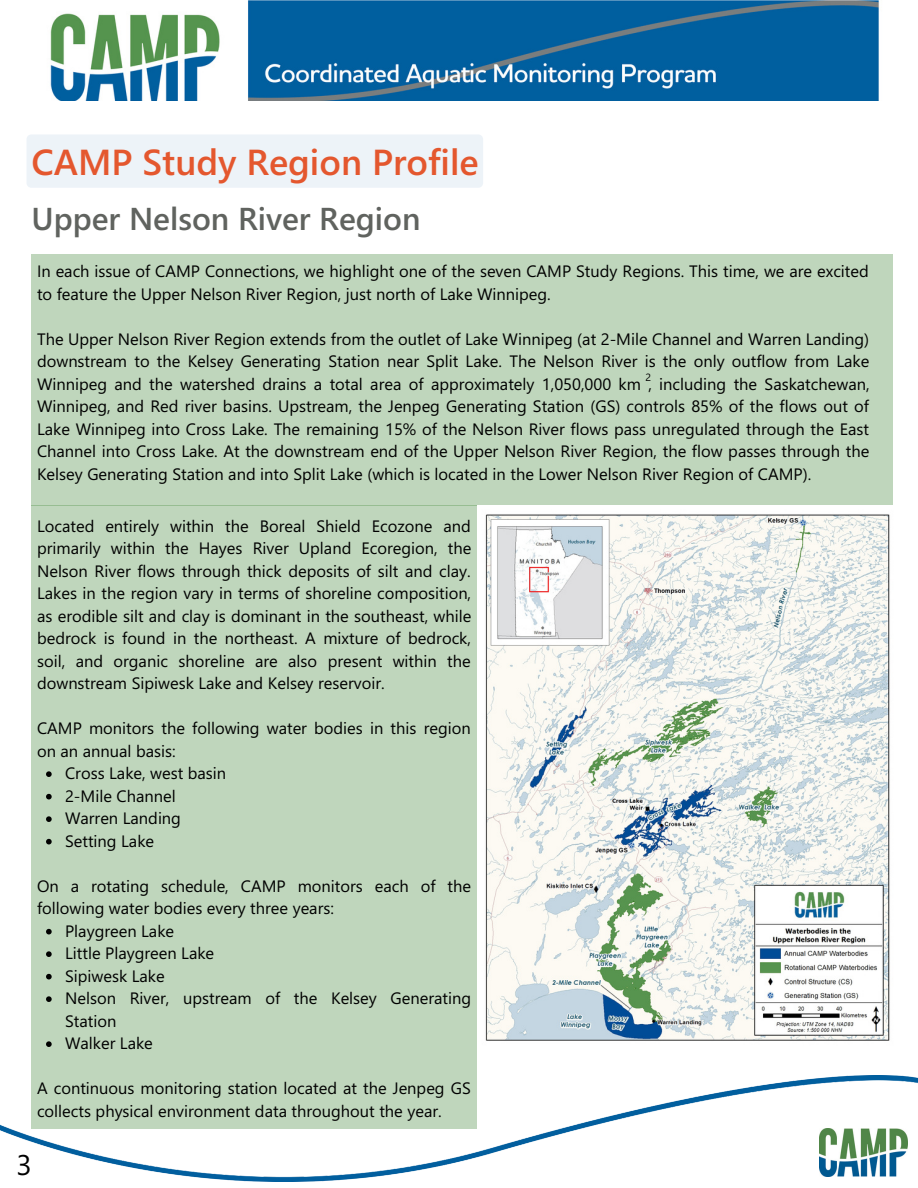
<style>
.page{position:relative;width:918px;height:1188px;background:#fff}
.page>*{position:absolute;margin:0;border:0;box-sizing:border-box;transform-origin:0 0}
.t1{font:600 36.15px "Segoe UI";color:#e4572e}
.t2{font:600 31.65px "Segoe UI";color:#60635f}
.t3{font:28.5px "Segoe UI";color:#000}
.t4{font:16.5px/22.5px "Segoe UI";color:#000}
.t5{font:10.5px "Segoe UI";color:#000}
</style>
<div class="page">
<div style="left:31px;top:505px;width:446px;height:624px;background:#bfd6bc"></div>
<img style="left:0;top:1075px;width:918px;height:106px">
<img style="left:50px;top:0;width:829px;height:100px">
<img style="left:819px;top:1129px;width:89px;height:47px">
<div style="left:31px;top:254px;width:862px;height:251px;background:#bfd6bc"></div>
<svg style="left:46px;top:771px;width:6px;height:6px"></svg>
<svg style="left:46px;top:794px;width:6px;height:5px"></svg>
<svg style="left:46px;top:816px;width:6px;height:6px"></svg>
<svg style="left:46px;top:839px;width:6px;height:5px"></svg>
<svg style="left:46px;top:929px;width:6px;height:5px"></svg>
<svg style="left:46px;top:951px;width:6px;height:6px"></svg>
<svg style="left:46px;top:974px;width:6px;height:5px"></svg>
<svg style="left:46px;top:996px;width:6px;height:6px"></svg>
<svg style="left:46px;top:1041px;width:6px;height:6px"></svg>
<img style="left:485px;top:514px;width:405px;height:527px">
<div style="left:27px;top:135px;width:456px;height:53px;background:#edf3f8"></div>
<p class="t1" style="left:31px;top:136px;width:449px">CAMP Study Region Profile</p>
<p class="t2" style="left:31px;top:196px;width:391px">Upper Nelson River Region</p>
<p class="t4" style="left:37px;top:259px;width:833px">In each issue of CAMP Connections, we highlight one of the seven CAMP Study Regions. This time, we are excited to feature the Upper Nelson River Region, just north of Lake Winnipeg.</p>
<p class="t4" style="left:37px;top:327px;width:834px;text-align:justify">The Upper Nelson River Region extends from the outlet of Lake Winnipeg (at 2-Mile Channel and Warren Landing) downstream to the Kelsey Generating Station near Split Lake. The Nelson River is the only outflow from Lake Winnipeg and the watershed drains a total area of approximately 1,050,000 km , including the Saskatchewan, Winnipeg, and Red river basins. Upstream, the Jenpeg Generating Station (GS) controls 85% of the flows out of Lake Winnipeg into Cross Lake. The remaining 15% of the Nelson River flows pass unregulated through the East Channel into Cross Lake. At the downstream end of the Upper Nelson River Region, the flow passes through the Kelsey Generating Station and into Split Lake (which is located in the Lower Nelson River Region of CAMP).</p>
<p class="t5" style="left:646px;top:369px;width:7px">2</p>
<p class="t4" style="left:37px;top:514px;width:436px;text-align:justify">Located entirely within the Boreal Shield Ecozone and primarily within the Hayes River Upland Ecoregion, the Nelson River flows through thick deposits of silt and clay.<br>Lakes in the region vary in terms of shoreline composition, as erodible silt and clay is dominant in the southeast, while bedrock is found in the northeast. A mixture of bedrock, soil, and organic shoreline are also present within the downstream Sipiwesk Lake and Kelsey reservoir.</p>
<p class="t4" style="left:37px;top:716px;width:435px">CAMP monitors the following water bodies in this region on an annual basis:</p>
<p class="t4" style="left:65px;top:761px;width:163px">Cross Lake, west basin</p>
<p class="t4" style="left:65px;top:784px;width:112px">2-Mile Channel</p>
<p class="t4" style="left:65px;top:806px;width:117px">Warren Landing</p>
<p class="t4" style="left:65px;top:829px;width:91px">Setting Lake</p>
<p class="t4" style="left:37px;top:874px;width:436px">On a rotating schedule, CAMP monitors each of the following water bodies every three years:</p>
<p class="t4" style="left:65px;top:919px;width:111px">Playgreen Lake</p>
<p class="t4" style="left:65px;top:941px;width:151px">Little Playgreen Lake</p>
<p class="t4" style="left:65px;top:964px;width:101px">Sipiwesk Lake</p>
<p class="t4" style="left:65px;top:986px;width:408px">Nelson River, upstream of the Kelsey Generating<br>Station</p>
<p class="t4" style="left:65px;top:1031px;width:89px">Walker Lake</p>
<p class="t4" style="left:37px;top:1076px;width:435px">A continuous monitoring station located at the Jenpeg GS collects physical environment data throughout the year.</p>
<p class="t3" style="left:16px;top:1145px;width:17px">3</p>
</div>
